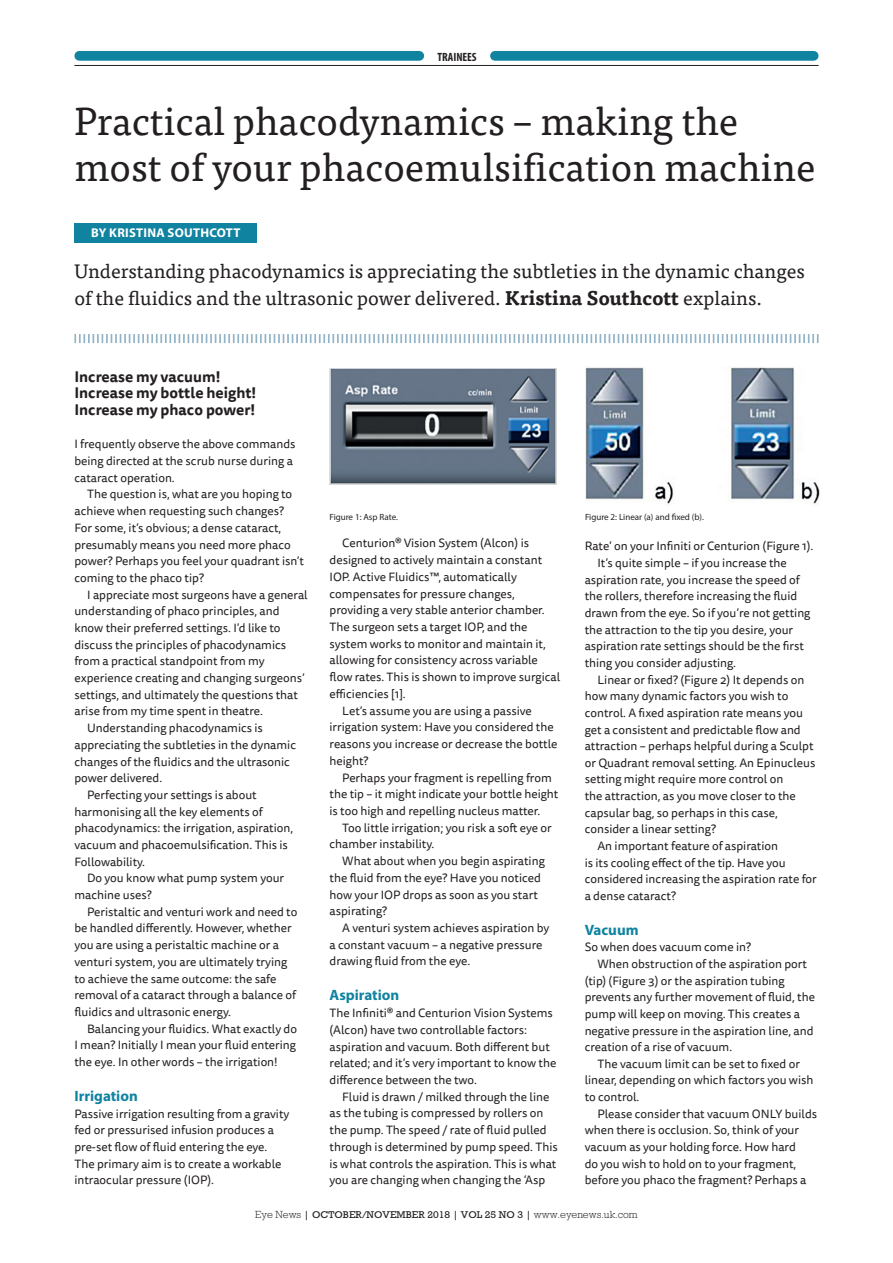
<style>
.page{position:relative;width:893px;height:1263px;background:#fff}
.page>*{position:absolute;margin:0;border:0;box-sizing:border-box;transform-origin:0 0}
.feature_Headline{font:39px/46.5px "Tisa Pro";color:#231f20}
.feature_Standfirst{font:19.5px/27px "Tisa Pro";color:#231f20}
.feature_body_no_inde{font:700 15px "Tisa Sans Pro";color:#231f20}
.profesh_dev_subhead{font:700 15px "Myriad Pro";color:#0f83a0}
.feature_Author{font:700 12.75px "Myriad Pro";letter-spacing:.02em;color:#fff}
.feature_Body_Indent{font:12px/16.6px "Tisa Sans Pro";color:#231f20}
.feature_body_no_inde-2{font:12px/16.6px "Tisa Sans Pro";color:#231f20}
.t1{font:700 condensed 12px "Myriad Pro";color:#231f20}
.t2{font:10.05px "Rockwell";color:#231f20;scale:1.05 1}
.feature_Caption{font:9px "Myriad Pro";color:#231f20}
.s1{font-weight:700}
.s2{font-weight:300;font-size:10.5px}
.s3{font-size:10.5px}
</style>
<div class="page">
<div style="left:79px;top:51px;width:340px;height:10px;background:#0f83a0"></div>
<div style="left:495px;top:51px;width:319px;height:10px;background:#0f83a0"></div>
<hr style="left:74px;top:65px;width:745px;height:1px;background:#231f20">
<div style="left:74px;top:223px;width:183px;height:19px;background:#0f83a0"></div>
<svg style="left:74px;top:334px;width:745px;height:9px"></svg>
<img style="left:585px;top:367px;width:235px;height:137px">
<img style="left:330px;top:369px;width:227px;height:116px">
<p class="t1" style="left:438px;top:49px;width:41px">TRAINEES</p>
<p class="feature_Headline" style="left:74px;top:96px;width:742px">Practical phacodynamics – making the most of your phacoemulsification machine</p>
<p class="feature_Author" style="left:91px;top:225px;width:151px">BY KRISTINA SOUTHCOTT</p>
<p class="feature_Standfirst" style="left:74px;top:256px;width:732px">Understanding phacodynamics is appreciating the subtleties in the dynamic changes of the fluidics and the ultrasonic power delivered. <span class="s1">Kristina Southcott</span> explains.</p>
<p class="feature_body_no_inde" style="left:74px;top:365px;width:148px">Increase my vacuum!</p>
<p class="feature_body_no_inde" style="left:74px;top:382px;width:183px">Increase my bottle height!</p>
<p class="feature_body_no_inde" style="left:74px;top:399px;width:182px">Increase my phaco power!</p>
<p class="feature_body_no_inde-2" style="left:74px;top:436px;width:223px">I frequently observe the above commands being directed at the scrub nurse during a cataract operation.</p>
<p class="feature_Body_Indent" style="left:74px;top:486px;width:231px;text-indent:13px">The question is, what are you hoping to achieve when requesting such changes?<br>For some, it’s obvious; a dense cataract, presumably means you need more phaco power? Perhaps you feel your quadrant isn’t coming to the phaco tip?</p>
<p class="feature_Body_Indent" style="left:74px;top:586px;width:235px;text-indent:13px">I appreciate most surgeons have a general understanding of phaco principles, and know their preferred settings. I’d like to discuss the principles of phacodynamics from a practical standpoint from my experience creating and changing surgeons’ settings, and ultimately the questions that arise from my time spent in theatre.</p>
<p class="feature_Body_Indent" style="left:74px;top:720px;width:223px;text-indent:13px">Understanding phacodynamics is appreciating the subtleties in the dynamic changes of the fluidics and the ultrasonic power delivered.</p>
<p class="feature_Body_Indent" style="left:74px;top:787px;width:220px;text-indent:13px">Perfecting your settings is about harmonising all the key elements of phacodynamics: the irrigation, aspiration, vacuum and phacoemulsification. This is Followability.</p>
<p class="feature_Body_Indent" style="left:74px;top:870px;width:211px;text-indent:13px">Do you know what pump system your machine uses?</p>
<p class="feature_Body_Indent" style="left:74px;top:903px;width:224px;text-indent:13px">Peristaltic and venturi work and need to be handled differently. However, whether you are using a peristaltic machine or a venturi system, you are ultimately trying to achieve the same outcome: the safe removal of a cataract through a balance of fluidics and ultrasonic energy.</p>
<p class="feature_Body_Indent" style="left:74px;top:1020px;width:224px;text-align:justify;text-indent:13px">Balancing your fluidics. What exactly do I mean? Initially I mean your fluid entering the eye. In other words – the irrigation!</p>
<p class="profesh_dev_subhead" style="left:74px;top:1086px;width:65px">Irrigation</p>
<p class="feature_body_no_inde-2" style="left:74px;top:1105px;width:217px">Passive irrigation resulting from a gravity fed or pressurised infusion produces a pre-set flow of fluid entering the eye.<br>The primary aim is to create a workable intraocular pressure (IOP).</p>
<p class="feature_Caption" style="left:330px;top:512px;width:70px">Figure 1: Asp Rate.</p>
<p class="feature_Caption" style="left:585px;top:512px;width:120px">Figure 2: Linear (a) and fixed (b).</p>
<p class="feature_Body_Indent" style="left:330px;top:535px;width:232px;text-indent:13px">Centurion® Vision System (Alcon) is designed to actively maintain a constant IOP. Active Fluidics™, automatically compensates for pressure changes, providing a very stable anterior chamber.<br>The surgeon sets a target IOP, and the system works to monitor and maintain it, allowing for consistency across variable flow rates. This is shown to improve surgical efficiencies [1].</p>
<p class="feature_Body_Indent" style="left:330px;top:702px;width:229px;text-indent:13px">Let’s assume you are using a passive irrigation system: Have you considered the reasons you increase or decrease the bottle height?</p>
<p class="feature_Body_Indent" style="left:330px;top:769px;width:230px;text-indent:13px">Perhaps your fragment is repelling from the tip – it might indicate your bottle height is too high and repelling nucleus matter.</p>
<p class="feature_Body_Indent" style="left:330px;top:819px;width:224px;text-indent:13px">Too little irrigation; you risk a soft eye or chamber instability.</p>
<p class="feature_Body_Indent" style="left:330px;top:853px;width:217px;text-indent:13px">What about when you begin aspirating the fluid from the eye? Have you noticed how your IOP drops as soon as you start aspirating?</p>
<p class="feature_Body_Indent" style="left:330px;top:920px;width:221px;text-indent:13px">A venturi system achieves aspiration by a constant vacuum – a negative pressure drawing fluid from the eye.</p>
<p class="profesh_dev_subhead" style="left:330px;top:985px;width:71px">Aspiration</p>
<p class="feature_body_no_inde-2" style="left:330px;top:1005px;width:228px">The Infiniti® and Centurion Vision Systems (Alcon) have two controllable factors: aspiration and vacuum. Both different but related; and it’s very important to know the difference between the two.</p>
<p class="feature_Body_Indent" style="left:330px;top:1088px;width:230px;text-indent:13px">Fluid is drawn / milked through the line as the tubing is compressed by rollers on the pump. The speed / rate of fluid pulled through is determined by pump speed. This is what controls the aspiration. This is what you are changing when changing the ‘Asp</p>
<p class="feature_Body_Indent" style="left:585px;top:538px;width:230px">Rate’ on your Infiniti or Centurion (Figure 1).</p>
<p class="feature_Body_Indent" style="left:585px;top:555px;width:227px;text-indent:13px">It’s quite simple – if you increase the aspiration rate, you increase the speed of the rollers, therefore increasing the fluid drawn from the eye. So if you’re not getting the attraction to the tip you desire, your aspiration rate settings should be the first thing you consider adjusting.</p>
<p class="feature_Body_Indent" style="left:585px;top:671px;width:232px;text-indent:13px">Linear or fixed? (Figure 2) It depends on how many dynamic factors you wish to control. A fixed aspiration rate means you get a consistent and predictable flow and attraction – perhaps helpful during a Sculpt or Quadrant removal setting. An Epinucleus setting might require more control on<br>the attraction, as you move closer to the capsular bag, so perhaps in this case, consider a linear setting?</p>
<p class="feature_Body_Indent" style="left:585px;top:838px;width:234px;text-indent:13px">An important feature of aspiration<br>is its cooling effect of the tip. Have you considered increasing the aspiration rate for a dense cataract?</p>
<p class="profesh_dev_subhead" style="left:585px;top:920px;width:55px">Vacuum</p>
<p class="feature_body_no_inde-2" style="left:585px;top:939px;width:168px">So when does vacuum come in?</p>
<p class="feature_Body_Indent" style="left:585px;top:956px;width:232px;text-indent:13px">When obstruction of the aspiration port (tip) (Figure 3) or the aspiration tubing prevents any further movement of fluid, the pump will keep on moving. This creates a negative pressure in the aspiration line, and creation of a rise of vacuum.</p>
<p class="feature_Body_Indent" style="left:585px;top:1056px;width:230px;text-indent:13px">The vacuum limit can be set to fixed or linear, depending on which factors you wish to control.</p>
<p class="feature_Body_Indent" style="left:585px;top:1105px;width:234px;text-indent:13px">Please consider that vacuum ONLY builds when there is occlusion. So, think of your vacuum as your holding force. How hard<br>do you wish to hold on to your fragment, before you phaco the fragment? Perhaps a</p>
<p class="t2" style="left:255px;top:1209px;width:366px"><span class="s2">Eye News</span> <span class="s3">|</span> OCTOBER/NOVEMBER 2018 <span class="s3">|</span> VOL 25 NO 3 <span class="s3">|</span> <span class="s2">www.eyenews.uk.com</span></p>
</div>
